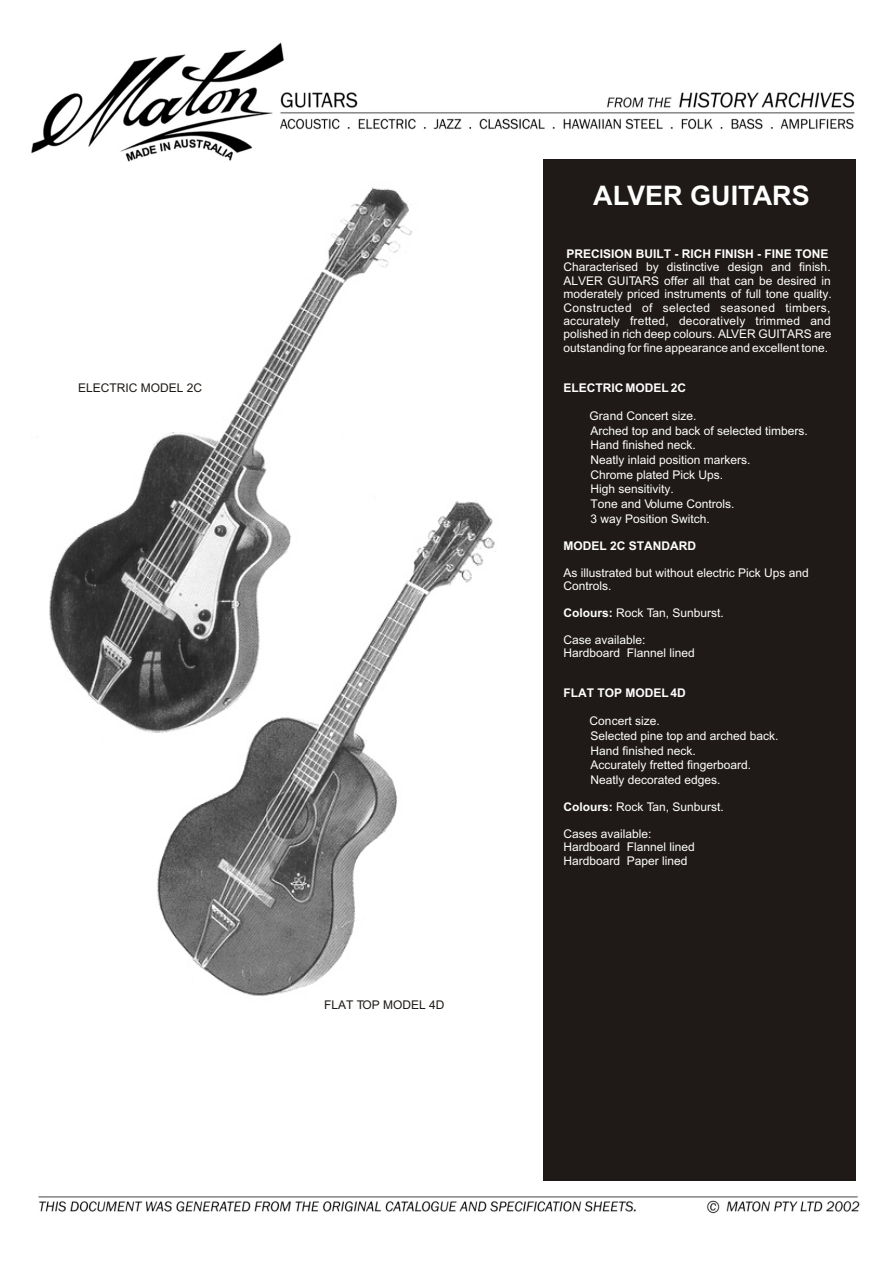
<style>
.page{position:relative;width:894px;height:1263px;background:#fff}
.page>*{position:absolute;margin:0;border:0;box-sizing:border-box;transform-origin:0 0}
.t1{font:700 27px "Arial";color:#fff}
.t2{font:12px/14.7px "Arial";color:#fff}
.t3{font:700 12px "Arial";color:#fff}
.t4{font:12px "Arial";color:#1f1a17}
.s1{font-weight:700}
</style>
<div class="page">
<img style="left:49px;top:187px;width:447px;height:809px">
<img style="left:31px;top:42px;width:824px;height:120px">
<img style="left:38px;top:1196px;width:822px;height:18px">
<div style="left:543px;top:159px;width:313px;height:1022px;background:#1f1a17"></div>
<p class="t4" style="left:78px;top:383px;width:126px">ELECTRIC MODEL 2C</p>
<p class="t4" style="left:324px;top:1001px;width:122px">FLAT TOP MODEL 4D</p>
<h1 class="t1" style="left:593px;top:185px;width:218px">ALVER GUITARS</h1>
<p class="t3" style="left:567px;top:249px;width:263px">PRECISION BUILT - RICH FINISH - FINE TONE</p>
<p class="t2" style="left:563px;top:262px;width:270px;line-height:13.4px;text-align:justify">Characterised by distinctive design and finish.<br>ALVER GUITARS offer all that can be desired in moderately priced instruments of full tone quality.<br>Constructed of selected seasoned timbers, accurately fretted, decoratively trimmed and polished in rich deep colours. ALVER GUITARS are outstanding for fine appearance and excellent tone.</p>
<p class="t3" style="left:563px;top:383px;width:124px">ELECTRIC MODEL 2C</p>
<p class="t2" style="left:590px;top:410px;width:220px">Grand Concert size.<br>Arched top and back of selected timbers.<br>Hand finished neck.<br>Neatly inlaid position markers.<br>Chrome plated Pick Ups.<br>High sensitivity.<br>Tone and Volume Controls.<br>3 way Position Switch.</p>
<p class="t3" style="left:563px;top:541px;width:134px">MODEL 2C STANDARD</p>
<p class="t2" style="left:563px;top:567px;width:247px;line-height:13.4px">As illustrated but without electric Pick Ups and<br>Controls.</p>
<p class="t2" style="left:563px;top:606px;width:162px"><span class="s1">Colours:</span> Rock Tan, Sunburst.</p>
<p class="t2" style="left:563px;top:634px;width:133px;line-height:13.4px">Case available:<br>Hardboard Flannel lined</p>
<p class="t3" style="left:563px;top:689px;width:124px">FLAT TOP MODEL 4D</p>
<p class="t2" style="left:590px;top:715px;width:190px">Concert size.<br>Selected pine top and arched back.<br>Hand finished neck.<br>Accurately fretted fingerboard.<br>Neatly decorated edges.</p>
<p class="t2" style="left:563px;top:800px;width:162px"><span class="s1">Colours:</span> Rock Tan, Sunburst.</p>
<p class="t2" style="left:563px;top:828px;width:133px;line-height:13.4px">Cases available:<br>Hardboard Flannel lined<br>Hardboard Paper lined</p>
</div>
